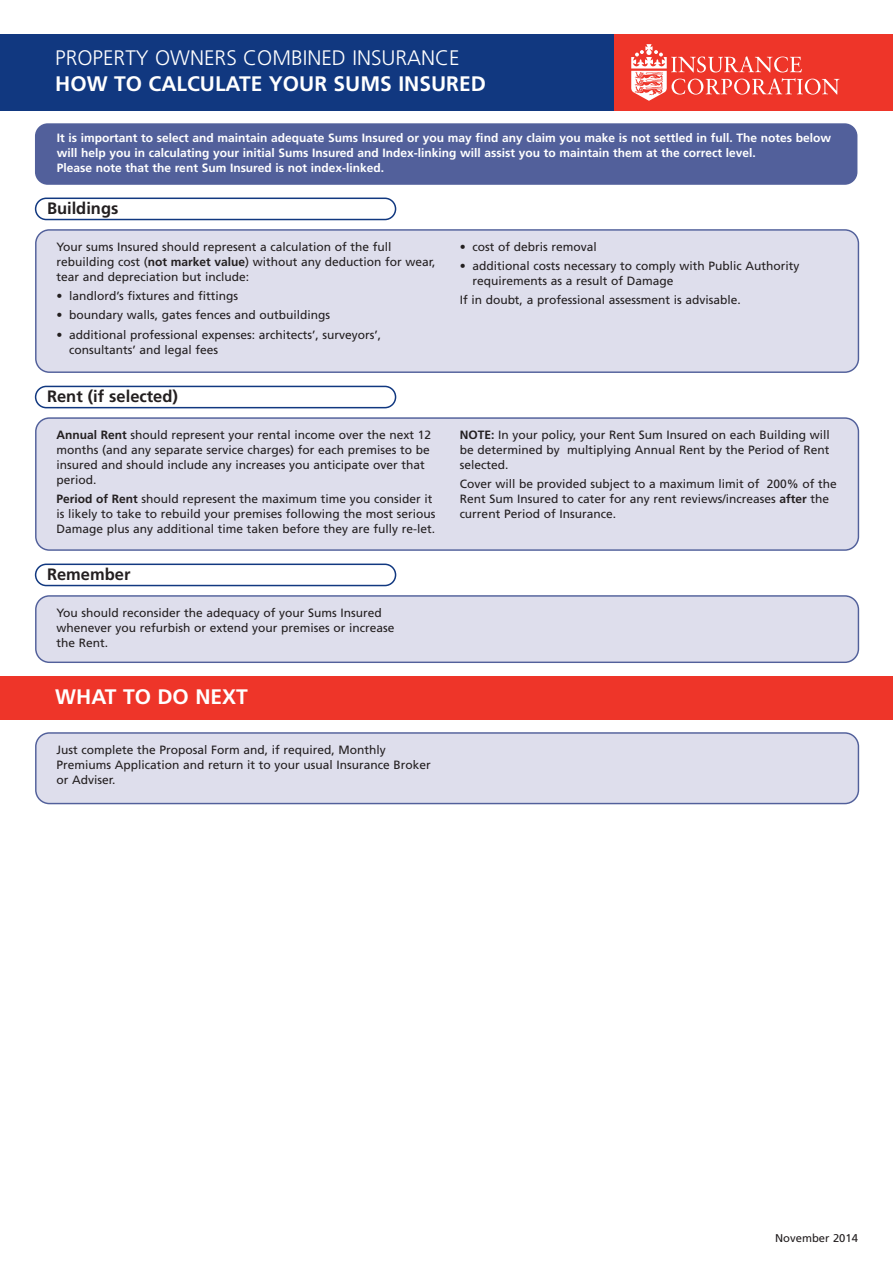
<style>
.page{position:relative;width:893px;height:1263px;background:#fff}
.page>*{position:absolute;margin:0;border:0;box-sizing:border-box;transform-origin:0 0}
.t1{font:700 21px "Frutiger";color:#fff}
.t2{font:300 21px "Frutiger";color:#fff}
.t3{font:700 16.5px "Frutiger";color:#231f20}
.t4{font:12px/15px "Frutiger";color:#231f20}
.t5{font:700 12px/15px "Frutiger";color:#fff}
.t6{font:11.25px "Frutiger";color:#231f20}
.s1{font-weight:700}
</style>
<div class="page">
<div style="left:35px;top:229px;width:824px;height:144px;background:#dedeec"></div>
<svg style="left:35px;top:198px;width:361px;height:22px"></svg>
<div style="left:35px;top:417px;width:824px;height:134px;background:#dedeec"></div>
<svg style="left:35px;top:386px;width:361px;height:22px"></svg>
<div style="left:35px;top:595px;width:824px;height:68px;background:#dedeec"></div>
<svg style="left:35px;top:563px;width:361px;height:23px"></svg>
<div style="left:35px;top:123px;width:822px;height:62px;background:#52609b;border-radius:13px"></div>
<div style="left:0;top:676px;width:893px;height:43px;background:#ee3529"></div>
<div style="left:35px;top:732px;width:824px;height:72px;background:#dedeec"></div>
<div style="left:0;top:34px;width:618px;height:77px;background:#113880"></div>
<div style="left:615px;top:34px;width:278px;height:77px;background:#ee3529"></div>
<svg style="left:631px;top:44px;width:208px;height:57px"></svg>
<h1 class="t2" style="left:55px;top:50px;width:406px">PROPERTY OWNERS COMBINED INSURANCE</h1>
<h1 class="t1" style="left:55px;top:75px;width:432px">HOW TO CALCULATE YOUR SUMS INSURED</h1>
<p class="t5" style="left:57px;top:131px;width:776px">It is important to select and maintain adequate Sums Insured or you may find any claim you make is not settled in full. The notes below will help you in calculating your initial Sums Insured and Index-linking will assist you to maintain them at the correct level.<br>Please note that the rent Sum Insured is not index-linked.</p>
<h2 class="t3" style="left:47px;top:202px;width:73px">Buildings</h2>
<p class="t4" style="left:56px;top:240px;width:381px">Your sums Insured should represent a calculation of the full rebuilding cost (<span class="s1">not market value</span>) without any deduction for wear, tear and depreciation but include:</p>
<p class="t4" style="left:56px;top:289px;width:183px">• landlord’s fixtures and fittings</p>
<p class="t4" style="left:56px;top:309px;width:275px">• boundary walls, gates fences and outbuildings</p>
<p class="t4" style="left:69px;top:328px;width:314px;text-indent:-13px">• additional professional expenses: architects’, surveyors’, consultants’ and legal fees</p>
<h2 class="t3" style="left:47px;top:390px;width:133px">Rent (if selected)</h2>
<p class="t4" style="left:56px;top:428px;width:376px"><span class="s1">Annual Rent</span> should represent your rental income over the next 12 months (and any separate service charges) for each premises to be insured and should include any increases you anticipate over that period.</p>
<p class="t4" style="left:56px;top:493px;width:381px"><span class="s1">Period of Rent</span> should represent the maximum time you consider it is likely to take to rebuild your premises following the most serious<br>Damage plus any additional time taken before they are fully re-let.</p>
<h2 class="t3" style="left:47px;top:567px;width:85px">Remember</h2>
<p class="t4" style="left:56px;top:606px;width:339px">You should reconsider the adequacy of your Sums Insured whenever you refurbish or extend your premises or increase the Rent.</p>
<h1 class="t1" style="left:55px;top:688px;width:194px">WHAT TO DO NEXT</h1>
<p class="t4" style="left:56px;top:743px;width:376px">Just complete the Proposal Form and, if required, Monthly<br>Premiums Application and return it to your usual Insurance Broker or Adviser.</p>
<p class="t4" style="left:460px;top:240px;width:139px">• cost of debris removal</p>
<p class="t4" style="left:472px;top:259px;width:328px;text-indent:-13px">• additional costs necessary to comply with Public Authority requirements as a result of Damage</p>
<p class="t4" style="left:460px;top:294px;width:283px">If in doubt, a professional assessment is advisable.</p>
<p class="t4" style="left:460px;top:428px;width:372px;text-align:justify"><span class="s1">NOTE:</span> In your policy, your Rent Sum Insured on each Building will be determined by multiplying Annual Rent by the Period of Rent selected.</p>
<p class="t4" style="left:460px;top:478px;width:379px">Cover will be provided subject to a maximum limit of 200% of the<br>Rent Sum Insured to cater for any rent reviews/increases <span class="s1">after</span> the current Period of Insurance.</p>
<p class="t6" style="left:775px;top:1233px;width:84px">November 2014</p>
</div>
